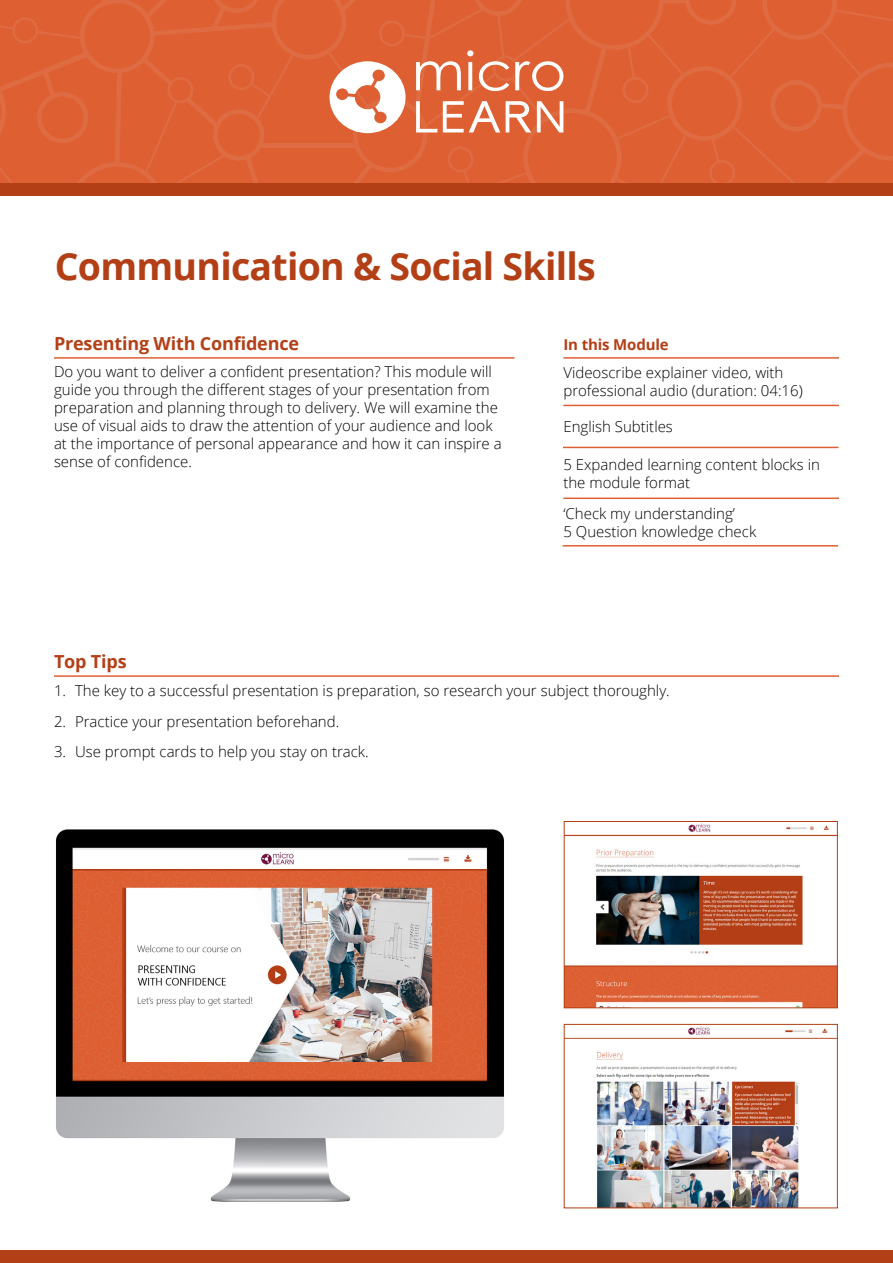
<style>
.page{position:relative;width:893px;height:1263px;background:#fff}
.page>*{position:absolute;margin:0;border:0;box-sizing:border-box;transform-origin:0 0}
.t1{font:700 37.5px "Open Sans";letter-spacing:-.02em;color:#b33f16}
.t2{font:700 18px "Open Sans";letter-spacing:-.01em;color:#b33f16}
.t3{font:300 15px/18px "Open Sans";color:#000}
.t4{font:700 15px "Open Sans";letter-spacing:-.01em;color:#b33f16}
</style>
<div class="page">
<div style="left:0;top:184px;width:893px;height:12px;background:#b33f16"></div>
<svg style="left:0;top:0;width:893px;height:184px;background:#de663b"></svg>
<hr style="left:54px;top:357px;width:460px;height:2px;background:#dd5f32">
<hr style="left:563px;top:357px;width:276px;height:2px;background:#dd5f32">
<hr style="left:563px;top:405px;width:276px;height:1px;background:#dd5f32">
<hr style="left:563px;top:447px;width:275px;height:1px;background:#dd5f32">
<hr style="left:563px;top:497px;width:276px;height:2px;background:#dd5f32">
<hr style="left:563px;top:545px;width:275px;height:2px;background:#dd5f32">
<div style="left:0;top:1250px;width:893px;height:13px;background:#b33f16"></div>
<hr style="left:54px;top:675px;width:785px;height:2px;background:#dd5f32">
<img style="left:566px;top:1026px;width:270px;height:180px">
<div style="left:564px;top:1024px;width:274px;height:184px;border:1px solid #b33f16"></div>
<img style="left:566px;top:823px;width:270px;height:183px">
<div style="left:564px;top:821px;width:274px;height:187px;border:1px solid #b33f16"></div>
<img style="left:56px;top:829px;width:448px;height:373px">
<h1 class="t1" style="left:55px;top:240px;width:542px">Communication &amp; Social Skills</h1>
<p class="t2" style="left:54px;top:331px;width:247px">Presenting With Confidence</p>
<p class="t3" style="left:54px;top:362px;width:449px">Do you want to deliver a confident presentation? This module will guide you through the different stages of your presentation from preparation and planning through to delivery. We will examine the use of visual aids to draw the attention of your audience and look at the importance of personal appearance and how it can inspire a sense of confidence.</p>
<p class="t4" style="left:563px;top:334px;width:107px">In this Module</p>
<p class="t3" style="left:563px;top:364px;width:241px">Videoscribe explainer video, with professional audio (duration: 04:16)</p>
<p class="t3" style="left:563px;top:417px;width:111px">English Subtitles</p>
<p class="t3" style="left:563px;top:455px;width:258px">5 Expanded learning content blocks in the module format</p>
<p class="t3" style="left:563px;top:504px;width:194px">‘Check my understanding’<br>5 Question knowledge check</p>
<p class="t2" style="left:54px;top:649px;width:74px">Top Tips</p>
<p class="t3" style="left:54px;top:681px;width:617px">1. The key to a successful presentation is preparation, so research your subject thoroughly.</p>
<p class="t3" style="left:54px;top:712px;width:287px">2. Practice your presentation beforehand.</p>
<p class="t3" style="left:54px;top:742px;width:316px">3. Use prompt cards to help you stay on track.</p>
</div>
